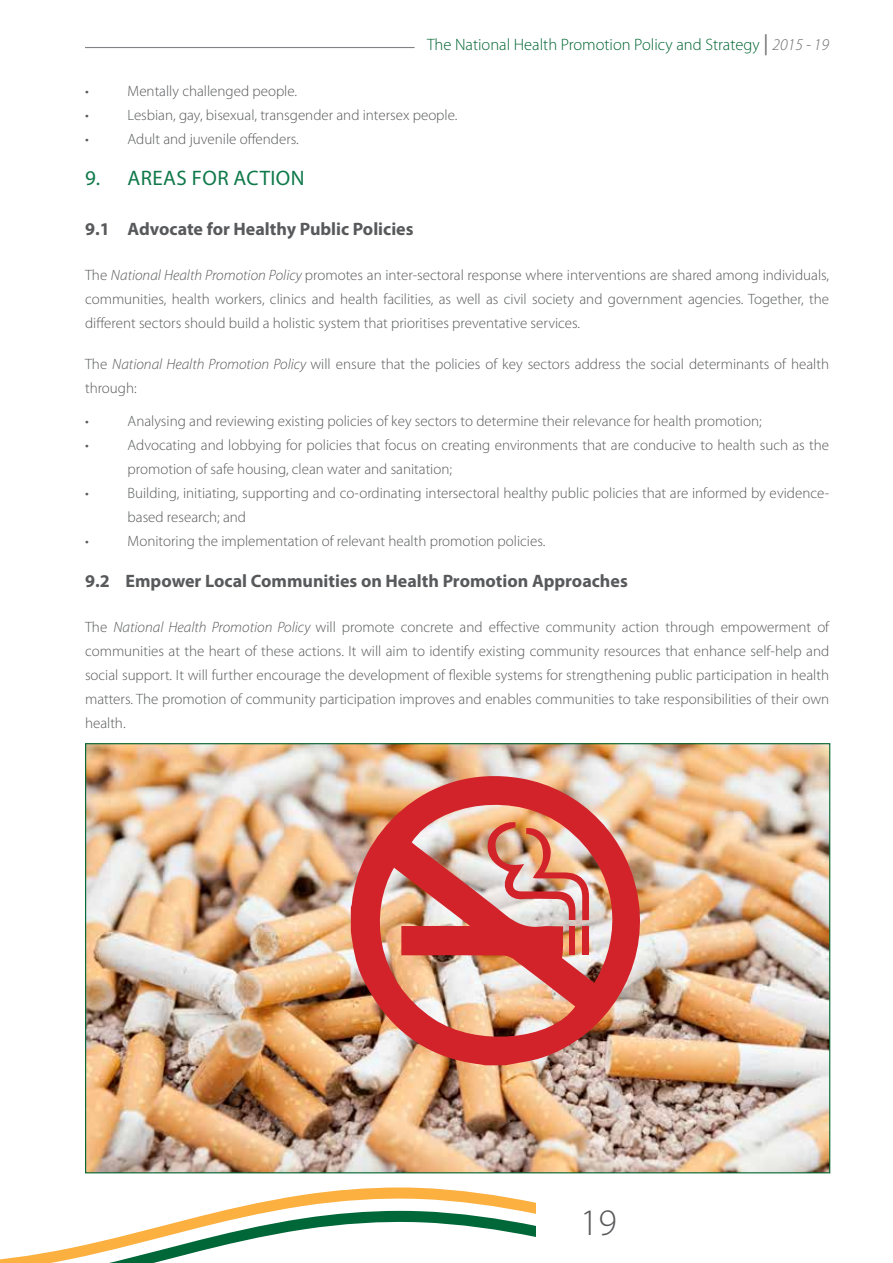
<style>
.page{position:relative;width:893px;height:1263px;background:#fff}
.page>*{position:absolute;margin:0;border:0;box-sizing:border-box;transform-origin:0 0}
.t1{font:300 37.5px "Myriad Pro";color:#58595b}
.t2{font:21px "Myriad Pro";letter-spacing:.02em;color:#0f794a}
.t3{font:700 18px "Myriad Pro";color:#58595b}
.t4{font:300 16.5px "Myriad Pro";color:#006532}
.t5{font:300 15px/24px "Myriad Pro";color:#58595b}
.s1{font-weight:400;font-size:21px;color:#6d6e71}
.s2{font-style:italic;color:#6d6e71}
.s3{font-style:italic}
</style>
<div class="page">
<svg style="left:0;top:1187px;width:536px;height:76px"></svg>
<hr style="left:85px;top:47px;width:330px;height:1px;background:#808285">
<img style="left:87px;top:745px;width:741px;height:426px">
<img style="left:351px;top:762px;width:297px;height:303px">
<img style="left:485px;top:821px;width:104px;height:99px">
<div style="left:582px;top:927px;width:7px;height:28px;background:#d2232a"></div>
<div style="left:569px;top:927px;width:6px;height:28px;background:#d2232a"></div>
<p class="t4" style="left:427px;top:36px;width:404px">The National Health Promotion Policy and Strategy <span class="s1">|</span> <span class="s2">2015 - 19</span></p>
<p class="t5" style="left:85px;top:80px;width:5px">•</p>
<p class="t5" style="left:128px;top:80px;width:171px">Mentally challenged people.</p>
<p class="t5" style="left:85px;top:104px;width:5px">•</p>
<p class="t5" style="left:128px;top:104px;width:331px">Lesbian, gay, bisexual, transgender and intersex people.</p>
<p class="t5" style="left:85px;top:128px;width:5px">•</p>
<p class="t5" style="left:128px;top:128px;width:173px">Adult and juvenile offenders.</p>
<h2 class="t2" style="left:85px;top:165px;width:221px">9. AREAS FOR ACTION</h2>
<p class="t3" style="left:85px;top:217px;width:330px">9.1 Advocate for Healthy Public Policies</p>
<p class="t5" style="left:85px;top:263px;width:746px;text-align:justify">The <span class="s3">National Health Promotion Policy</span> promotes an inter-sectoral response where interventions are shared among individuals, communities, health workers, clinics and health facilities, as well as civil society and government agencies. Together, the different sectors should build a holistic system that prioritises preventative services.</p>
<p class="t5" style="left:85px;top:352px;width:746px">The <span class="s3">National Health Promotion Policy</span> will ensure that the policies of key sectors address the social determinants of health through:</p>
<p class="t5" style="left:85px;top:409px;width:5px">•</p>
<p class="t5" style="left:128px;top:409px;width:636px">Analysing and reviewing existing policies of key sectors to determine their relevance for health promotion;</p>
<p class="t5" style="left:85px;top:433px;width:5px">•</p>
<p class="t5" style="left:128px;top:433px;width:703px">Advocating and lobbying for policies that focus on creating environments that are conducive to health such as the promotion of safe housing, clean water and sanitation;</p>
<p class="t5" style="left:85px;top:481px;width:5px">•</p>
<p class="t5" style="left:128px;top:481px;width:703px">Building, initiating, supporting and co-ordinating intersectoral healthy public policies that are informed by evidence&shy;based research; and</p>
<p class="t5" style="left:85px;top:529px;width:5px">•</p>
<p class="t5" style="left:128px;top:529px;width:419px">Monitoring the implementation of relevant health promotion policies.</p>
<p class="t3" style="left:85px;top:569px;width:544px">9.2 Empower Local Communities on Health Promotion Approaches</p>
<p class="t5" style="left:85px;top:615px;width:746px;text-align:justify">The <span class="s3">National Health Promotion Policy</span> will promote concrete and effective community action through empowerment of communities at the heart of these actions. It will aim to identify existing community resources that enhance self-help and social support. It will further encourage the development of flexible systems for strengthening public participation in health matters. The promotion of community participation improves and enables communities to take responsibilities of their own health.</p>
<h1 class="t1" style="left:580px;top:1201px;width:38px">19</h1>
</div>
